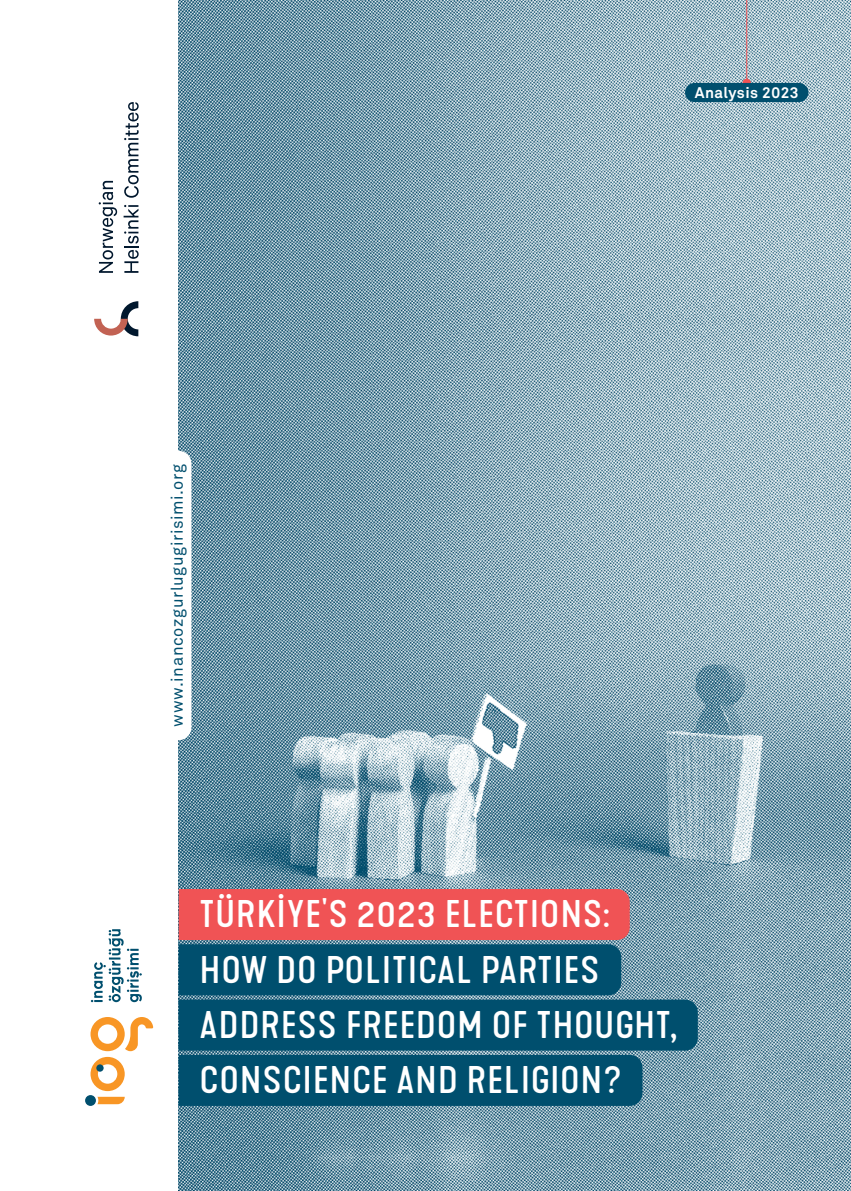
<style>
.page{position:relative;width:851px;height:1191px;background:#fff}
.page>*{position:absolute;margin:0;border:0;box-sizing:border-box;transform-origin:0 0}
.t1{font:500 expanded 36px/55.2px "Kapra Neue";letter-spacing:.04em;color:#fff}
.t2{font:16.5px "Akkurat Pro";letter-spacing:.035em;color:#004f6e}
.t3{font:700 15.3px "Akkurat Pro";letter-spacing:.03em;color:#fff}
</style>
<div class="page">
<svg style="left:90px;top:1017px;width:63px;height:34px"></svg>
<div style="left:85px;top:1095px;width:11px;height:11px;background:#004f6e;border-radius:50%"></div>
<svg style="left:90px;top:1057px;width:35px;height:47px"></svg>
<div style="left:96px;top:1064px;width:8px;height:7px;background:#004f6e;border-radius:50%"></div>
<svg style="left:91px;top:929px;width:51px;height:73px"></svg>
<svg style="left:94px;top:301px;width:44px;height:35px"></svg>
<svg style="left:99px;top:181px;width:18px;height:92px"></svg>
<svg style="left:124px;top:205px;width:15px;height:68px"></svg>
<svg style="left:124px;top:102px;width:15px;height:96px"></svg>
<img style="left:179px;top:0;width:671px;height:1191px">
<div style="left:166px;top:451px;width:25px;height:289px;background:#fff;border-radius:13px"></div>
<svg style="left:179px;top:889px;width:518px;height:217px;background:#425a71"></svg>
<hr style="left:746px;top:0;width:1px;height:83px;background:#f05355">
<svg style="left:742px;top:79px;width:8px;height:8px"></svg>
<div style="left:685px;top:83px;width:123px;height:19px;background:#004f6e;border-radius:10px"></div>
<p class="t3" style="left:694px;top:83px;width:105px">Analysis 2023</p>
<p class="t2" style="left:167px;top:727px;width:264px;rotate:-90deg">www.inancozgurlugugirisimi.org</p>
<p class="t1" style="left:200px;top:887px;width:477px">TÜRKİYE'S 2023 ELECTIONS:<br>HOW DO POLITICAL PARTIES<br>ADDRESS FREEDOM OF THOUGHT,<br>CONSCIENCE AND RELIGION?</p>
</div>
